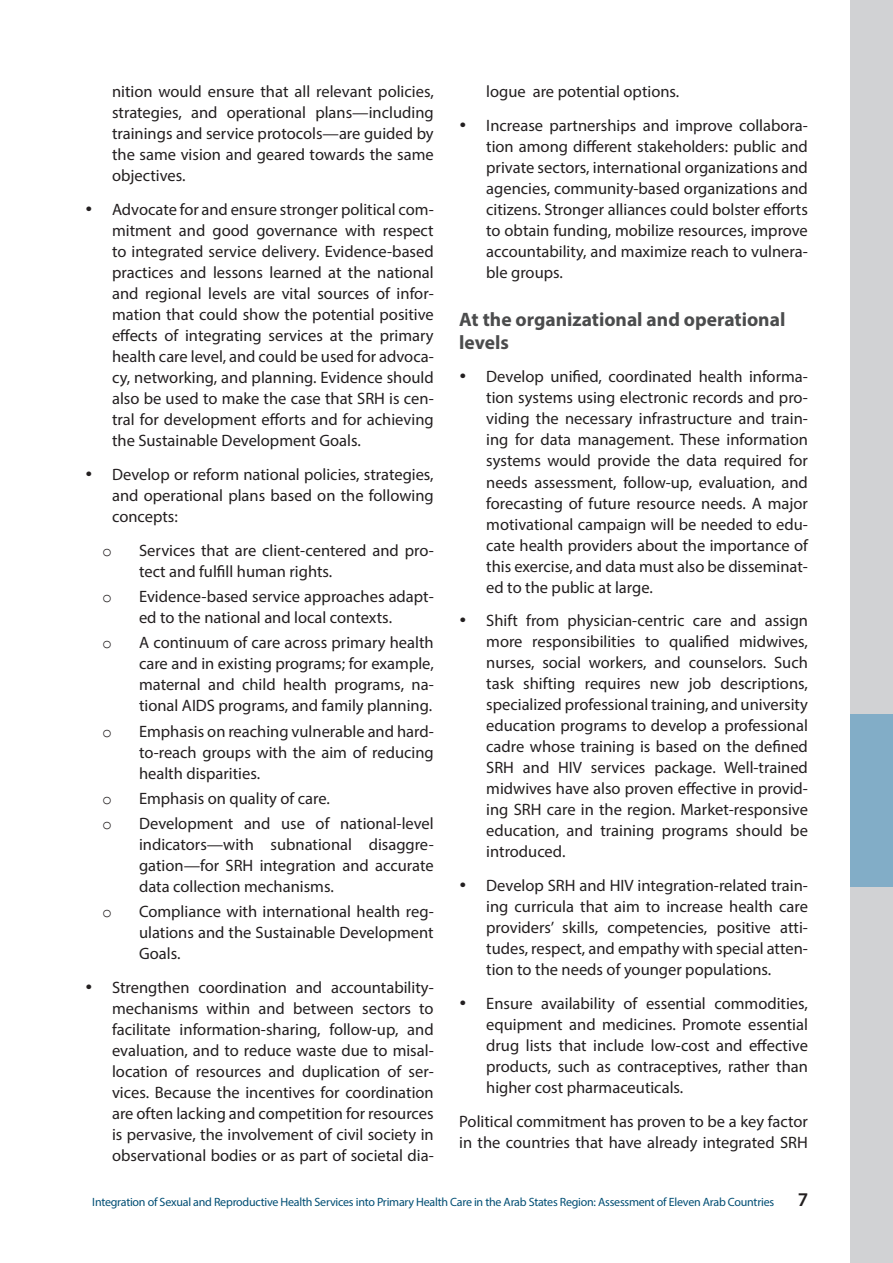
<style>
.page{position:relative;width:893px;height:1263px;background:#fff}
.page>*{position:absolute;margin:0;border:0;box-sizing:border-box;transform-origin:0 0}
.t1{font:700 19.5px/22.5px "Myriad Pro";color:#4b4c4d}
.t2{font:16.5px/21px "Myriad Pro";color:#231f20;text-align:justify}
.t3{font:16.5px "Courier New";color:#231f20}
.t4{font:12px "Myriad Pro";letter-spacing:-.02em;color:#004e74}
.s1{font-weight:600;font-size:19.5px;color:#231f20}
</style>
<div class="page">
<div style="left:850px;top:0;width:43px;height:1263px;background:#d1d2d4"></div>
<div style="left:850px;top:714px;width:43px;height:173px;background:#82adc7"></div>
<p class="t2" style="left:112px;top:81px;width:323px">nition would ensure that all relevant policies, strategies, and operational plans—including trainings and service protocols—are guided by the same vision and geared towards the same objectives.</p>
<p class="t2" style="left:112px;top:199px;width:323px;text-indent:-27px">• Advocate for and ensure stronger political com&shy;mitment and good governance with respect to integrated service delivery. Evidence-based practices and lessons learned at the national and regional levels are vital sources of infor&shy;mation that could show the potential positive effects of integrating services at the primary health care level, and could be used for advoca&shy;cy, networking, and planning. Evidence should also be used to make the case that SRH is cen&shy;tral for development efforts and for achieving the Sustainable Development Goals.</p>
<p class="t2" style="left:112px;top:464px;width:323px;text-indent:-27px">• Develop or reform national policies, strategies, and operational plans based on the following concepts:</p>
<p class="t3" style="left:102px;top:540px;width:11px">o</p>
<p class="t2" style="left:139px;top:539px;width:296px">Services that are client-centered and pro&shy;tect and fulfill human rights.</p>
<p class="t3" style="left:102px;top:587px;width:11px">o</p>
<p class="t2" style="left:139px;top:586px;width:296px">Evidence-based service approaches adapt&shy;ed to the national and local contexts.</p>
<p class="t3" style="left:102px;top:633px;width:11px">o</p>
<p class="t2" style="left:139px;top:632px;width:296px">A continuum of care across primary health care and in existing programs; for example, maternal and child health programs, na&shy;tional AIDS programs, and family planning.</p>
<p class="t3" style="left:102px;top:721px;width:11px">o</p>
<p class="t2" style="left:139px;top:720px;width:296px">Emphasis on reaching vulnerable and hard&shy;to-reach groups with the aim of reducing health disparities.</p>
<p class="t3" style="left:102px;top:788px;width:11px">o</p>
<p class="t2" style="left:139px;top:787px;width:192px">Emphasis on quality of care.</p>
<p class="t3" style="left:102px;top:814px;width:11px">o</p>
<p class="t2" style="left:139px;top:813px;width:296px">Development and use of national-level indicators—with subnational disaggre&shy;gation—for SRH integration and accurate data collection mechanisms.</p>
<p class="t3" style="left:102px;top:902px;width:11px">o</p>
<p class="t2" style="left:139px;top:901px;width:296px">Compliance with international health reg&shy;ulations and the Sustainable Development Goals.</p>
<p class="t2" style="left:112px;top:977px;width:323px;text-indent:-27px">• Strengthen coordination and accountability&shy;mechanisms within and between sectors to facilitate information-sharing, follow-up, and evaluation, and to reduce waste due to misal&shy;location of resources and duplication of ser&shy;vices. Because the incentives for coordination are often lacking and competition for resources is pervasive, the involvement of civil society in observational bodies or as part of societal dia-</p>
<p class="t2" style="left:486px;top:81px;width:195px">logue are potential options.</p>
<p class="t2" style="left:486px;top:115px;width:323px;text-indent:-27px">• Increase partnerships and improve collabora&shy;tion among different stakeholders: public and private sectors, international organizations and agencies, community-based organizations and citizens. Stronger alliances could bolster efforts to obtain funding, mobilize resources, improve accountability, and maximize reach to vulnera&shy;ble groups.</p>
<p class="t1" style="left:459px;top:308px;width:328px">At the organizational and operational levels</p>
<p class="t2" style="left:486px;top:366px;width:323px;text-indent:-27px">• Develop unified, coordinated health informa&shy;tion systems using electronic records and pro&shy;viding the necessary infrastructure and train&shy;ing for data management. These information systems would provide the data required for needs assessment, follow-up, evaluation, and forecasting of future resource needs. A major motivational campaign will be needed to edu&shy;cate health providers about the importance of this exercise, and data must also be disseminat&shy;ed to the public at large.</p>
<p class="t2" style="left:486px;top:610px;width:323px;text-indent:-27px">• Shift from physician-centric care and assign more responsibilities to qualified midwives, nurses, social workers, and counselors. Such task shifting requires new job descriptions, specialized professional training, and university education programs to develop a professional cadre whose training is based on the defined SRH and HIV services package. Well-trained midwives have also proven effective in provid&shy;ing SRH care in the region. Market-responsive education, and training programs should be introduced.</p>
<p class="t2" style="left:486px;top:875px;width:323px;text-indent:-27px">• Develop SRH and HIV integration-related train&shy;ing curricula that aim to increase health care providers’ skills, competencies, positive atti&shy;tudes, respect, and empathy with special atten&shy;tion to the needs of younger populations.</p>
<p class="t2" style="left:486px;top:992px;width:323px;text-indent:-27px">• Ensure availability of essential commodities, equipment and medicines. Promote essential drug lists that include low-cost and effective products, such as contraceptives, rather than higher cost pharmaceuticals.</p>
<p class="t2" style="left:459px;top:1110px;width:350px">Political commitment has proven to be a key factor in the countries that have already integrated SRH</p>
<p class="t4" style="left:92px;top:1194px;width:718px">Integration of Sexual and Reproductive Health Services into Primary Health Care in the Arab States Region: Assessment of Eleven Arab Countries <span class="s1">7</span></p>
</div>
